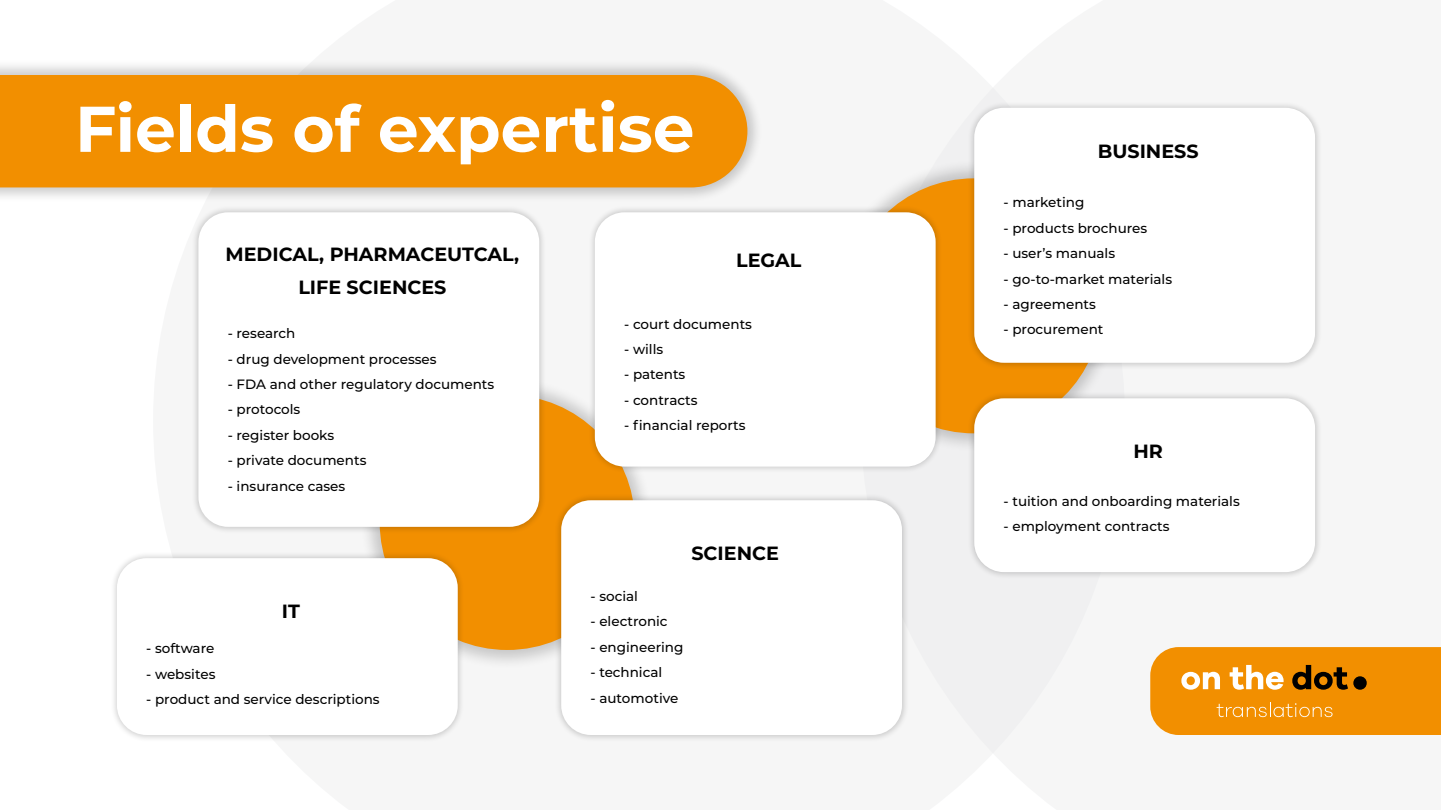
<style>
.page{position:relative;width:1441px;height:810px;background:#fff}
.page>*{position:absolute;margin:0;border:0;box-sizing:border-box;transform-origin:0 0}
.t1{font:700 64.5px "Montserrat";color:#fff}
.t2{font:700 19.12px/33px "Montserrat";color:#000;text-align:center}
.t3{font:500 13.5px "Montserrat";color:#000}
.s1{font-size:66px}
</style>
<div class="page">
<div style="left:863px;top:88px;width:261px;height:665px;background:#f0f0f1"></div>
<div style="left:360px;top:375px;width:294px;height:295px;background:#000;opacity:.2"></div>
<div style="left:380px;top:395px;width:254px;height:255px;background:#f28f00;border-radius:50%"></div>
<div style="left:826px;top:159px;width:295px;height:294px;background:#000;opacity:.2"></div>
<div style="left:846px;top:178px;width:255px;height:255px;background:#f28f00;border-radius:50%"></div>
<div style="left:191px;top:205px;width:355px;height:329px;background:#000;opacity:.2"></div>
<div style="left:198px;top:212px;width:341px;height:315px;background:#fff;border-radius:30px"></div>
<div style="left:966px;top:101px;width:356px;height:269px;background:#000;opacity:.2"></div>
<div style="left:974px;top:108px;width:340px;height:255px;background:#fff;border-radius:30px"></div>
<div style="left:587px;top:205px;width:355px;height:269px;background:#000;opacity:.2"></div>
<div style="left:595px;top:212px;width:340px;height:255px;background:#fff;border-radius:30px"></div>
<div style="left:966px;top:391px;width:356px;height:188px;background:#000;opacity:.2"></div>
<div style="left:974px;top:398px;width:340px;height:174px;background:#fff;border-radius:30px"></div>
<div style="left:554px;top:493px;width:355px;height:249px;background:#000;opacity:.2"></div>
<div style="left:561px;top:500px;width:340px;height:235px;background:#fff;border-radius:30px"></div>
<div style="left:110px;top:551px;width:355px;height:191px;background:#000;opacity:.2"></div>
<div style="left:117px;top:558px;width:340px;height:177px;background:#fff;border-radius:30px"></div>
<div style="left:0;top:59px;width:763px;height:144px;background:#000;opacity:.2"></div>
<div style="left:0;top:75px;width:747px;height:112px;background:#f28f00"></div>
<svg style="left:1150px;top:647px;width:290px;height:88px;background:#ea9111"></svg>
<p class="t1" style="left:75px;top:82px;width:621px">Fields of exper<span class="s1">tise</span></p>
<p class="t2" style="left:225px;top:236px;width:295px">MEDICAL, PHARMACEUTCAL,<br>LIFE SCIENCES</p>
<p class="t3" style="left:228px;top:324px;width:69px">- research</p>
<p class="t3" style="left:228px;top:349px;width:210px">- drug development processes</p>
<p class="t3" style="left:228px;top:375px;width:268px">- FDA and other regulatory documents</p>
<p class="t3" style="left:228px;top:400px;width:74px">- protocols</p>
<p class="t3" style="left:228px;top:426px;width:108px">- register books</p>
<p class="t3" style="left:228px;top:451px;width:140px">- private documents</p>
<p class="t3" style="left:228px;top:476px;width:119px">- insurance cases</p>
<p class="t2" style="left:282px;top:594px;width:20px">IT</p>
<p class="t3" style="left:146px;top:639px;width:69px">- software</p>
<p class="t3" style="left:146px;top:664px;width:71px">- websites</p>
<p class="t3" style="left:146px;top:690px;width:235px">- product and service descriptions</p>
<p class="t2" style="left:736px;top:243px;width:67px">LEGAL</p>
<p class="t3" style="left:624px;top:315px;width:129px">- court documents</p>
<p class="t3" style="left:624px;top:340px;width:41px">- wills</p>
<p class="t3" style="left:624px;top:365px;width:63px">- patents</p>
<p class="t3" style="left:624px;top:391px;width:75px">- contracts</p>
<p class="t3" style="left:624px;top:416px;width:123px">- financial reports</p>
<p class="t2" style="left:691px;top:536px;width:89px">SCIENCE</p>
<p class="t3" style="left:590px;top:587px;width:49px">- social</p>
<p class="t3" style="left:590px;top:612px;width:79px">- electronic</p>
<p class="t3" style="left:590px;top:638px;width:94px">- engineering</p>
<p class="t3" style="left:590px;top:663px;width:73px">- technical</p>
<p class="t3" style="left:590px;top:688px;width:89px">- automotive</p>
<p class="t2" style="left:1097px;top:134px;width:102px">BUSINESS</p>
<p class="t3" style="left:1003px;top:193px;width:82px">- marketing</p>
<p class="t3" style="left:1003px;top:219px;width:145px">- products brochures</p>
<p class="t3" style="left:1003px;top:244px;width:113px">- user’s manuals</p>
<p class="t3" style="left:1003px;top:269px;width:170px">- go-to-market materials</p>
<p class="t3" style="left:1003px;top:295px;width:94px">- agreements</p>
<p class="t3" style="left:1003px;top:320px;width:101px">- procurement</p>
<p class="t2" style="left:1133px;top:434px;width:31px">HR</p>
<p class="t3" style="left:1003px;top:492px;width:238px">- tuition and onboarding materials</p>
<p class="t3" style="left:1003px;top:517px;width:167px">- employment contracts</p>
</div>
